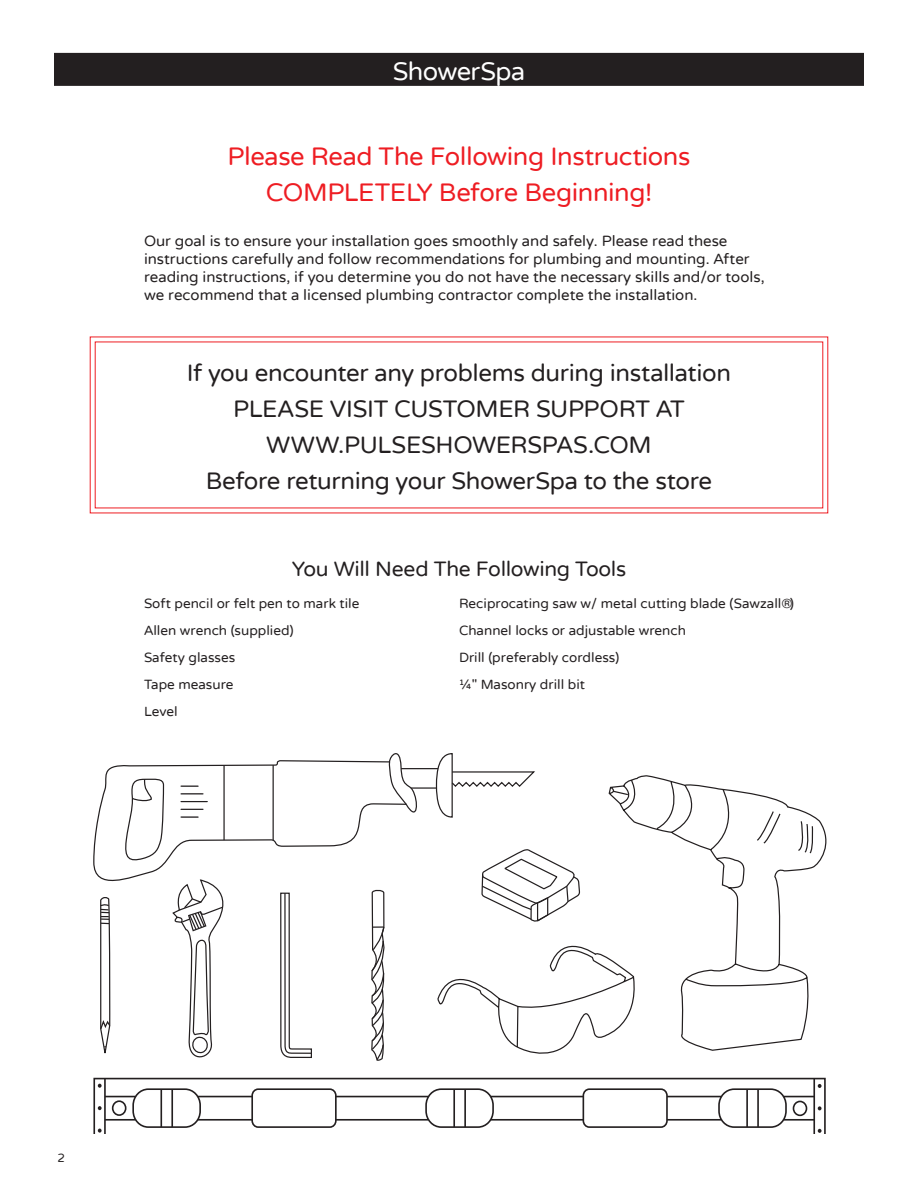
<style>
.page{position:relative;width:918px;height:1188px;background:#fff}
.page>*{position:absolute;margin:0;border:0;box-sizing:border-box;transform-origin:0 0}
.t1{font:25.5px/36px "Varela Round";letter-spacing:-.015em;color:#ee1d23;text-align:center}
.Header_Bar{font:25.5px "Varela Round";letter-spacing:-.025em;color:#fff}
.t2{font:24px/36px "Varela Round";letter-spacing:-.015em;color:#231f20;text-align:center}
.Sub_Head{font:21px "Varela Round";letter-spacing:-.015em;color:#231f20}
.t3{font:15px/18px "Varela Round";color:#231f20}
.Tools_List{font:13.5px "Varela Round";color:#231f20}
.t4{font:12px "Varela Round";color:#231f20}
</style>
<div class="page">
<div style="left:54px;top:53px;width:810px;height:33px;background:#231f20"></div>
<svg style="left:89px;top:336px;width:740px;height:178px"></svg>
<svg style="left:93px;top:753px;width:328px;height:137px"></svg>
<hr style="left:273px;top:765px;width:1px;height:75px;background:#231f20">
<svg style="left:124px;top:778px;width:41px;height:86px"></svg>
<hr style="left:401px;top:768px;width:37px;height:1px;background:#231f20">
<hr style="left:411px;top:787px;width:25px;height:2px;background:#231f20">
<svg style="left:435px;top:753px;width:100px;height:65px"></svg>
<svg style="left:388px;top:760px;width:20px;height:46px"></svg>
<svg style="left:481px;top:849px;width:99px;height:73px"></svg>
<svg style="left:437px;top:945px;width:171px;height:109px"></svg>
<svg style="left:608px;top:776px;width:219px;height:275px"></svg>
<svg style="left:171px;top:753px;width:63px;height:305px"></svg>
<svg style="left:280px;top:892px;width:32px;height:166px"></svg>
<svg style="left:371px;top:890px;width:14px;height:171px"></svg>
<svg style="left:100px;top:897px;width:11px;height:157px"></svg>
<svg style="left:93px;top:1078px;width:733px;height:56px"></svg>
<p class="Header_Bar" style="left:393px;top:56px;width:134px">ShowerSpa</p>
<p class="t1" style="left:228px;top:139px;width:464px">Please Read The Following Instructions<br>COMPLETELY Before Beginning!</p>
<p class="t3" style="left:144px;top:233px;width:622px">Our goal is to ensure your installation goes smoothly and safely. Please read these instructions carefully and follow recommendations for plumbing and mounting. After reading instructions, if you determine you do not have the necessary skills and/or tools, we recommend that a licensed plumbing contractor complete the installation.</p>
<p class="t2" style="left:187px;top:356px;width:546px">If you encounter any problems during installation PLEASE VISIT CUSTOMER SUPPORT AT WWW.PULSESHOWERSPAS.COM<br>Before returning your ShowerSpa to the store</p>
<p class="Sub_Head" style="left:292px;top:557px;width:336px">You Will Need The Following Tools</p>
<p class="Tools_List" style="left:144px;top:595px;width:217px">Soft pencil or felt pen to mark tile</p>
<p class="Tools_List" style="left:144px;top:622px;width:151px">Allen wrench (supplied)</p>
<p class="Tools_List" style="left:144px;top:649px;width:93px">Safety glasses</p>
<p class="Tools_List" style="left:144px;top:676px;width:91px">Tape measure</p>
<p class="Tools_List" style="left:144px;top:703px;width:35px">Level</p>
<p class="Tools_List" style="left:459px;top:595px;width:337px">Reciprocating saw w/ metal cutting blade (Sawzall®)</p>
<p class="Tools_List" style="left:459px;top:622px;width:229px">Channel locks or adjustable wrench</p>
<p class="Tools_List" style="left:459px;top:649px;width:162px">Drill (preferably cordless)</p>
<p class="Tools_List" style="left:459px;top:676px;width:128px">¼" Masonry drill bit</p>
<p class="t4" style="left:57px;top:1150px;width:9px">2</p>
</div>
